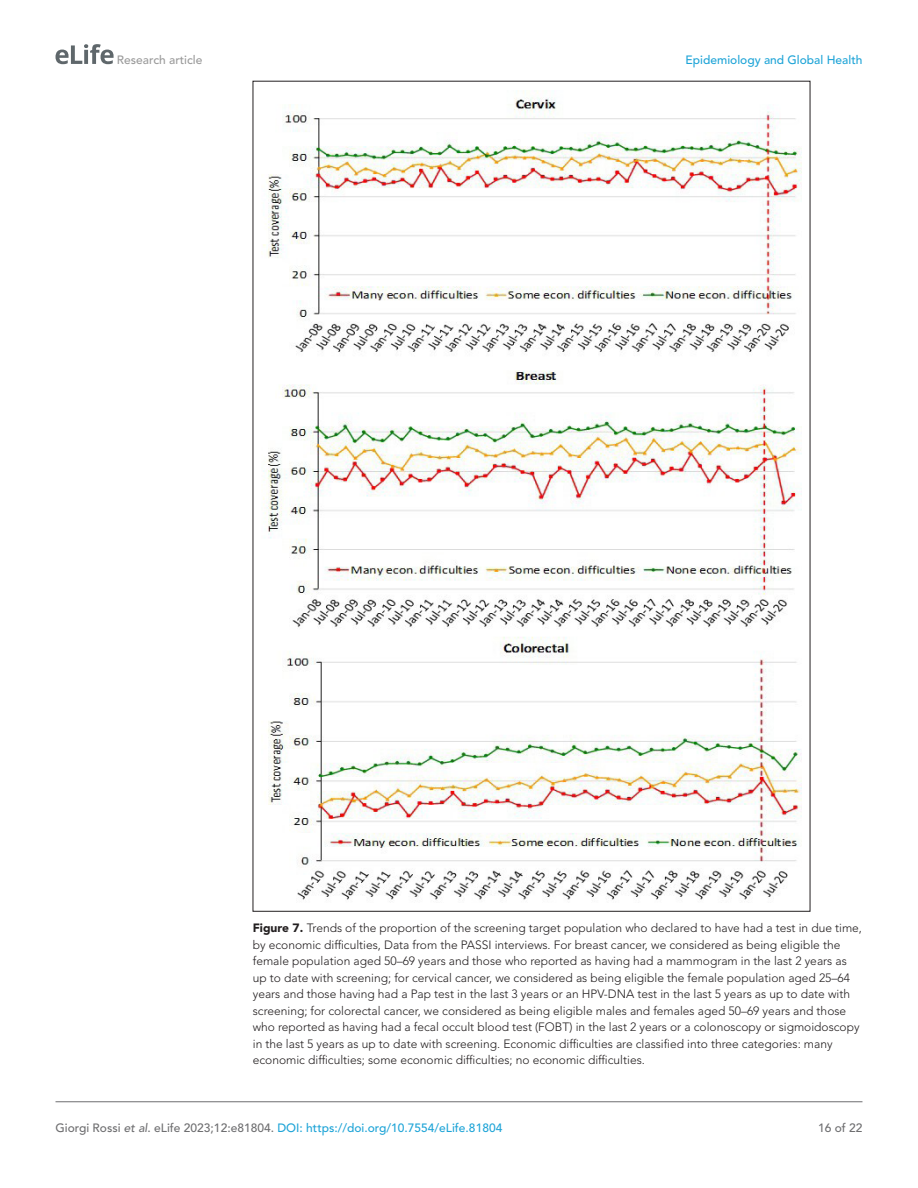
<style>
.page{position:relative;width:918px;height:1188px;background:#fff}
.page>*{position:absolute;margin:0;border:0;box-sizing:border-box;transform-origin:0 0}
.t1{font:300 12px/16.5px "Avenir LT Std";color:#231f20}
.t2{font:500 12px "Avenir LT Std";color:#1ea4d7}
.t3{font:500 12px "Avenir LT Std";color:#9a9a9a}
.t4{font:500 12px "Avenir LT Std";color:#6e6e70}
.s1{font-weight:900}
.s2{color:#6e6e70}
.s3{font-style:italic;color:#6e6e70}
</style>
<div class="page">
<svg style="left:56px;top:44px;width:58px;height:20px"></svg>
<hr style="left:56px;top:1101px;width:806px;height:1px;background:#6e6e70">
<img style="left:263px;top:90px;width:538px;height:810px">
<p class="t3" style="left:117px;top:53px;width:87px">Research article</p>
<p class="t2" style="left:686px;top:53px;width:178px">Epidemiology and Global Health</p>
<p class="t1" style="left:253px;top:920px;width:611px"><span class="s1">Figure 7.</span> Trends of the proportion of the screening target population who declared to have had a test in due time, by economic difficulties, Data from the PASSI interviews. For breast cancer, we considered as being eligible the female population aged 50–69 years and those who reported as having had a mammogram in the last 2 years as up to date with screening; for cervical cancer, we considered as being eligible the female population aged 25–64 years and those having had a Pap test in the last 3 years or an HPV-DNA test in the last 5 years as up to date with screening; for colorectal cancer, we considered as being eligible males and females aged 50–69 years and those who reported as having had a fecal occult blood test (FOBT) in the last 2 years or a colonoscopy or sigmoidoscopy in the last 5 years as up to date with screening. Economic difficulties are classified into three categories: many economic difficulties; some economic difficulties; no economic difficulties.</p>
<p class="t2" style="left:56px;top:1121px;width:448px"><span class="s2">Giorgi Rossi</span> <span class="s3">et al</span><span class="s2">. eLife 2023;12:e81804.</span> DOI: https://doi.org/10.7554/eLife.81804</p>
<p class="t4" style="left:818px;top:1121px;width:46px">16 of 22</p>
</div>
